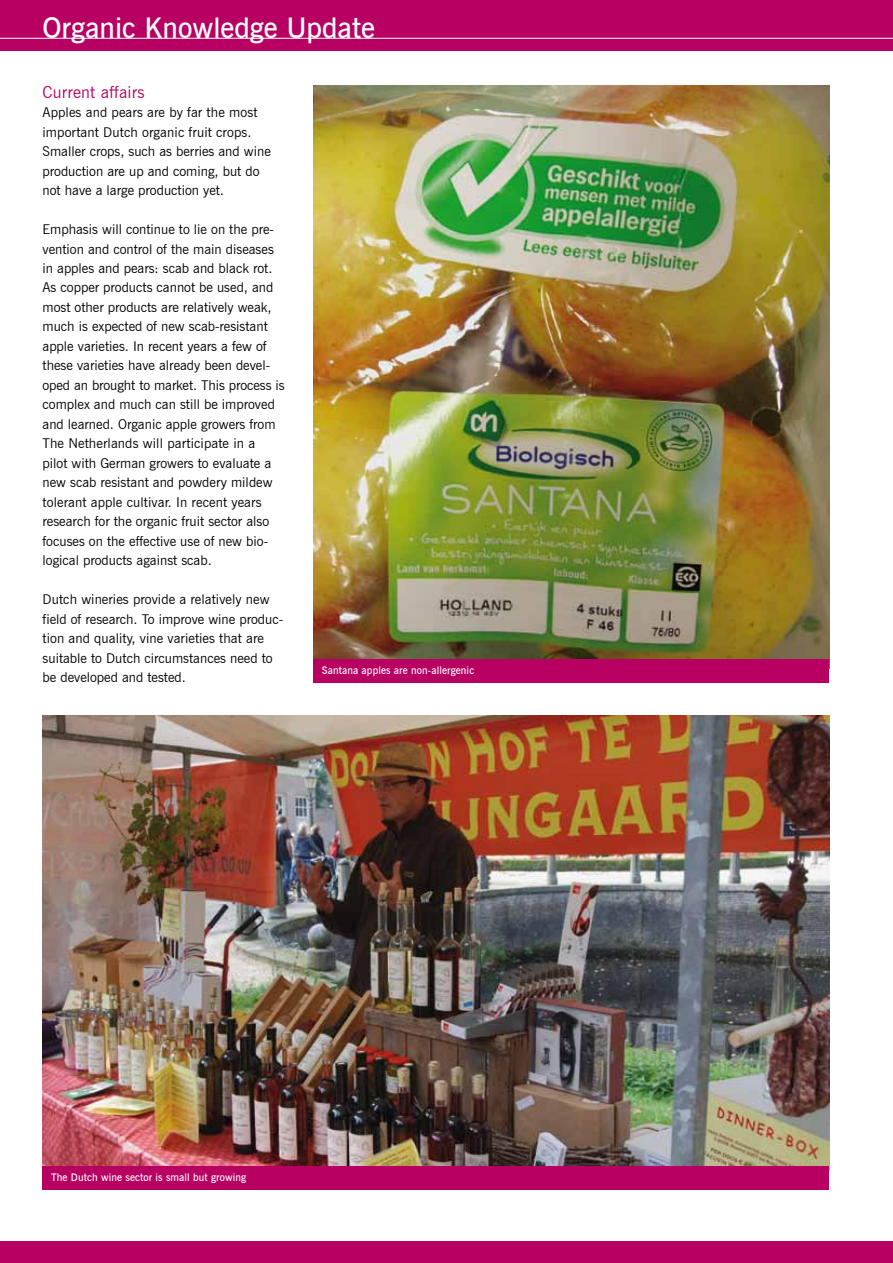
<style>
.page{position:relative;width:893px;height:1263px;background:#fff}
.page>*{position:absolute;margin:0;border:0;box-sizing:border-box;transform-origin:0 0}
.t1{font:600 28.5px "News Gothic BT";color:#fff}
.t2{font:16.5px "News Gothic BT";letter-spacing:.015em;color:#b80063}
.t3{font:13.5px/19.5px "News Gothic BT";color:#000}
.t4{font:600 10.5px "News Gothic BT";letter-spacing:.01em;color:#fff}
</style>
<div class="page">
<img style="left:313px;top:85px;width:516px;height:574px">
<div style="left:0;top:0;width:893px;height:50px;background:#b80063"></div>
<hr style="left:0;top:38px;width:893px;height:1px;background:#fff">
<div style="left:0;top:1242px;width:893px;height:21px;background:#b80063"></div>
<img style="left:43px;top:716px;width:786px;height:450px">
<div style="left:43px;top:1166px;width:786px;height:24px;background:#b80063"></div>
<div style="left:313px;top:659px;width:516px;height:23px;background:#b80063"></div>
<h1 class="t1" style="left:43px;top:11px;width:334px">Organic Knowledge Update</h1>
<p class="t2" style="left:43px;top:82px;width:104px">Current affairs</p>
<p class="t3" style="left:43px;top:102px;width:230px">Apples and pears are by far the most important Dutch organic fruit crops.<br>Smaller crops, such as berries and wine production are up and coming, but do not have a large production yet.</p>
<p class="t3" style="left:43px;top:219px;width:244px">Emphasis will continue to lie on the pre&shy;vention and control of the main diseases in apples and pears: scab and black rot.<br>As copper products cannot be used, and most other products are relatively weak, much is expected of new scab-resistant apple varieties. In recent years a few of these varieties have already been devel&shy;oped an brought to market. This process is complex and much can still be improved and learned. Organic apple growers from The Netherlands will participate in a<br>pilot with German growers to evaluate a new scab resistant and powdery mildew tolerant apple cultivar. In recent years research for the organic fruit sector also focuses on the effective use of new bio&shy;logical products against scab.</p>
<p class="t3" style="left:43px;top:590px;width:242px">Dutch wineries provide a relatively new field of research. To improve wine produc&shy;tion and quality, vine varieties that are suitable to Dutch circumstances need to be developed and tested.</p>
<p class="t4" style="left:322px;top:664px;width:154px">Santana apples are non-allergenic</p>
<p class="t4" style="left:51px;top:1171px;width:197px">The Dutch wine sector is small but growing</p>
</div>
